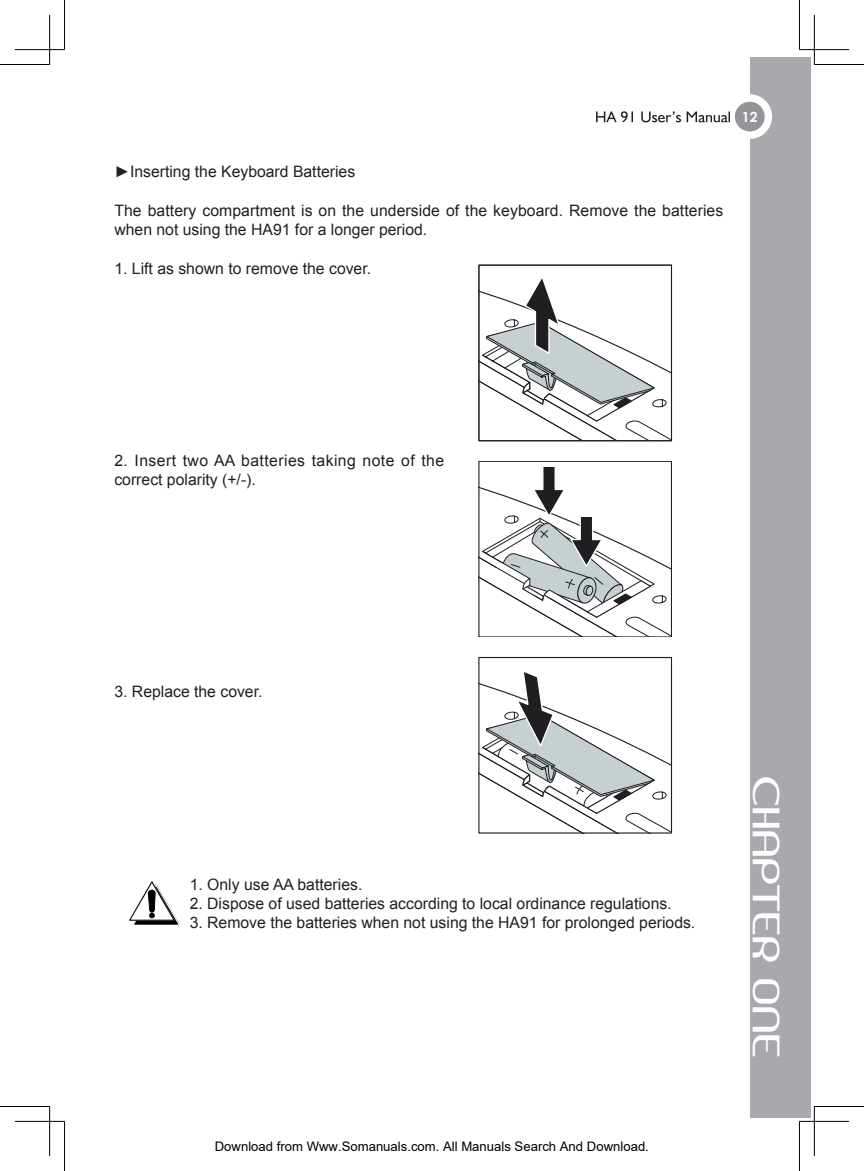
<style>
.page{position:relative;width:864px;height:1171px;background:#fff}
.page>*{position:absolute;margin:0;border:0;box-sizing:border-box;transform-origin:0 0}
.t1{font:35.7px "Amerika Sans";color:#fff;scale:1.18 1}
.t2{font:15.75px/19.2px "Arial";color:#231f20}
.t3{font:15.75px/19.2px "Arial";letter-spacing:.025em;color:#231f20}
.t4{font:700 14px "Century Gothic";color:#fff}
.t5{font:13.12px "Arial";color:#000}
</style>
<div class="page">
<div style="left:749px;top:57px;width:61px;height:1060px;background:#a8a9ad"></div>
<div style="left:727px;top:94px;width:44px;height:45px;background:#fff;border-radius:50%"></div>
<div style="left:734px;top:102px;width:30px;height:29px;background:#939598;border-radius:50%"></div>
<svg style="left:596px;top:111px;width:133px;height:11px"></svg>
<svg style="left:478px;top:273px;width:193px;height:168px"></svg>
<svg style="left:480px;top:466px;width:189px;height:169px"></svg>
<div style="left:478px;top:461px;width:193px;height:176px;border:1px solid #201e21"></div>
<svg style="left:480px;top:672px;width:189px;height:159px"></svg>
<svg style="left:129px;top:881px;width:50px;height:43px"></svg>
<hr style="left:0;top:64px;width:50px;height:1px;background:#000">
<hr style="left:814px;top:64px;width:49px;height:1px;background:#000">
<hr style="left:0;top:1106px;width:50px;height:1px;background:#000">
<hr style="left:814px;top:1106px;width:49px;height:1px;background:#000">
<hr style="left:64px;top:0;width:1px;height:50px;background:#000">
<hr style="left:64px;top:1121px;width:1px;height:50px;background:#000">
<hr style="left:798px;top:0;width:1px;height:50px;background:#000">
<hr style="left:798px;top:1121px;width:1px;height:50px;background:#000">
<hr style="left:15px;top:49px;width:49px;height:1px;background:#000">
<hr style="left:799px;top:49px;width:49px;height:1px;background:#000">
<hr style="left:15px;top:1121px;width:49px;height:1px;background:#000">
<hr style="left:799px;top:1121px;width:49px;height:1px;background:#000">
<hr style="left:49px;top:15px;width:1px;height:49px;background:#000">
<hr style="left:49px;top:1106px;width:1px;height:50px;background:#000">
<hr style="left:813px;top:15px;width:1px;height:49px;background:#000">
<hr style="left:813px;top:1106px;width:1px;height:50px;background:#000">
<p class="t2" style="left:114px;top:162px;width:242px">►Inserting the Keyboard Batteries</p>
<p class="t2" style="left:114px;top:201px;width:610px">The battery compartment is on the underside of the keyboard. Remove the batteries when not using the HA91 for a longer period.</p>
<p class="t2" style="left:114px;top:258px;width:258px">1. Lift as shown to remove the cover.</p>
<p class="t4" style="left:741px;top:106px;width:17px">12</p>
<p class="t3" style="left:114px;top:451px;width:331px">2. Insert two AA batteries taking note of the correct polarity (+/-).</p>
<p class="t2" style="left:114px;top:682px;width:149px">3. Replace the cover.</p>
<p class="t2" style="left:190px;top:874px;width:174px">1. Only use AA batteries.</p>
<p class="t2" style="left:190px;top:894px;width:483px">2. Dispose of used batteries according to local ordinance regulations.</p>
<p class="t2" style="left:190px;top:913px;width:507px">3. Remove the batteries when not using the HA91 for prolonged periods.</p>
<p class="t5" style="left:215px;top:1139px;width:435px">Download from Www.Somanuals.com. All Manuals Search And Download.</p>
<h1 class="t1" style="left:788px;top:775px;width:240px;rotate:90deg">CHAPTER ONE</h1>
</div>
